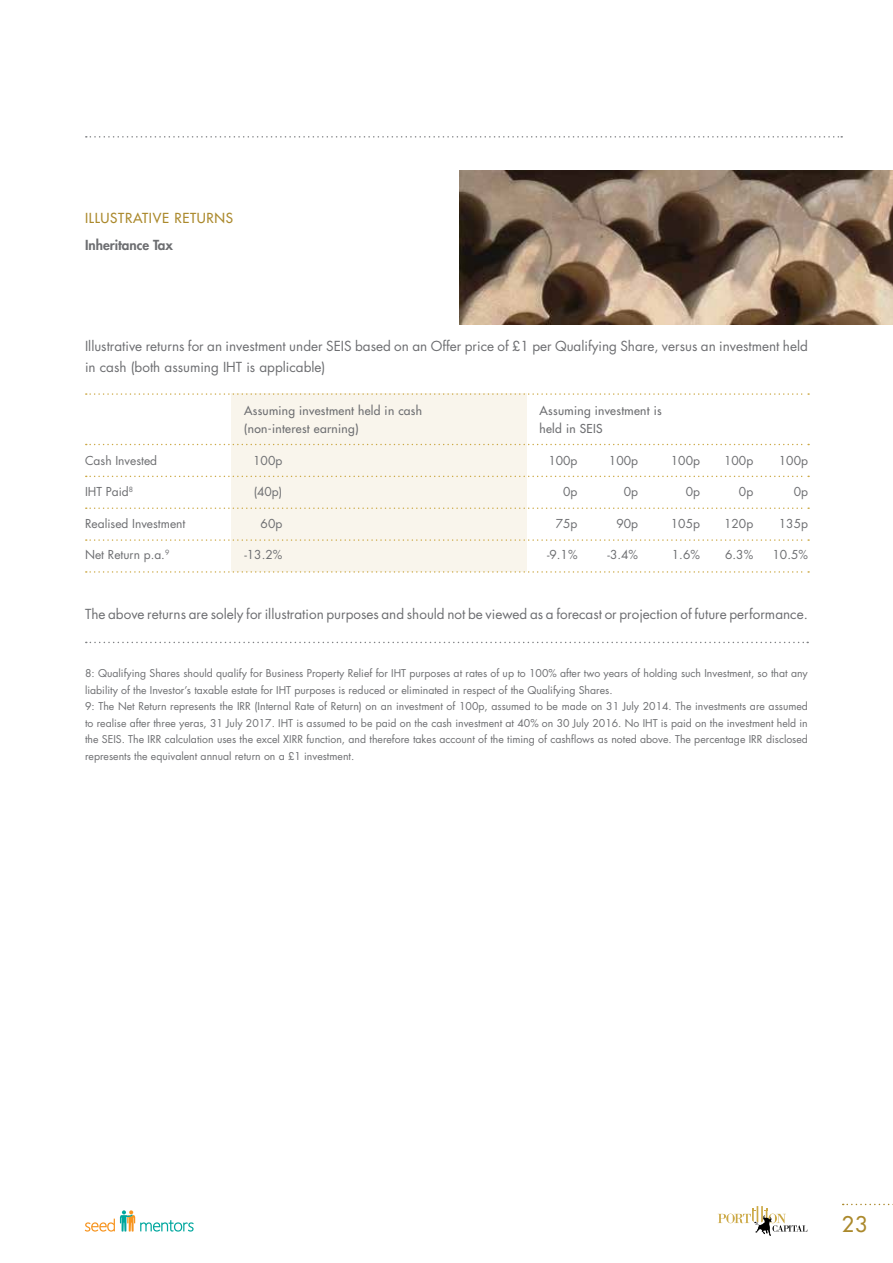
<style>
.page{position:relative;width:893px;height:1263px;background:#fff}
.page>*{position:absolute;margin:0;border:0;box-sizing:border-box;transform-origin:0 0}
.t1{font:21px "Futura";color:#ab892c}
.t2{font:13.5px/21px "Futura";color:#6d6e71}
.t3{font:13.5px "Futura";letter-spacing:.05em;color:#ab892c}
.t4{font:800 13.5px "Futura";color:#6d6e71}
.t5{font:12px "Futura";color:#6d6e71}
.t6{font:12px "Futura";letter-spacing:.025em;color:#6d6e71}
.t7{font:10.5px/16.5px "Futura";color:#6d6e71}
</style>
<div class="page">
<svg style="left:843px;top:1204px;width:50px;height:1px"></svg>
<svg style="left:85px;top:1210px;width:109px;height:22px"></svg>
<svg style="left:718px;top:1206px;width:89px;height:30px"></svg>
<div style="left:232px;top:394px;width:295px;height:178px;background:#f9f5ec"></div>
<svg style="left:86px;top:444px;width:723px;height:1px"></svg>
<svg style="left:86px;top:393px;width:723px;height:2px"></svg>
<svg style="left:86px;top:476px;width:723px;height:1px"></svg>
<svg style="left:86px;top:507px;width:723px;height:2px"></svg>
<svg style="left:86px;top:571px;width:723px;height:2px"></svg>
<svg style="left:86px;top:539px;width:723px;height:2px"></svg>
<svg style="left:86px;top:642px;width:722px;height:1px"></svg>
<svg style="left:86px;top:136px;width:756px;height:2px"></svg>
<img style="left:459px;top:170px;width:434px;height:155px">
<p class="t3" style="left:85px;top:210px;width:150px">ILLUSTRATIVE RETURNS</p>
<p class="t4" style="left:85px;top:236px;width:89px">Inheritance Tax</p>
<p class="t2" style="left:85px;top:335px;width:724px">Illustrative returns for an investment under SEIS based on an Offer price of £1 per Qualifying Share, versus an investment held in cash (both assuming IHT is applicable)</p>
<p class="t6" style="left:244px;top:402px;width:180px">Assuming investment held in cash</p>
<p class="t6" style="left:540px;top:402px;width:124px">Assuming investment is</p>
<p class="t6" style="left:244px;top:421px;width:116px">(non-interest earning)</p>
<p class="t6" style="left:540px;top:421px;width:64px">held in SEIS</p>
<p class="t5" style="left:85px;top:452px;width:74px">Cash Invested</p>
<p class="t5" style="left:253px;top:452px;width:31px">100p</p>
<p class="t5" style="left:548px;top:452px;width:31px">100p</p>
<p class="t5" style="left:609px;top:452px;width:31px">100p</p>
<p class="t5" style="left:671px;top:452px;width:31px">100p</p>
<p class="t5" style="left:724px;top:452px;width:31px">100p</p>
<p class="t5" style="left:779px;top:452px;width:31px">100p</p>
<p class="t5" style="left:85px;top:484px;width:50px">IHT Paid<sup>8</sup></p>
<p class="t5" style="left:254px;top:484px;width:30px">(40p)</p>
<p class="t5" style="left:563px;top:484px;width:16px">0p</p>
<p class="t5" style="left:624px;top:484px;width:16px">0p</p>
<p class="t5" style="left:686px;top:484px;width:16px">0p</p>
<p class="t5" style="left:739px;top:484px;width:16px">0p</p>
<p class="t5" style="left:794px;top:484px;width:16px">0p</p>
<p class="t5" style="left:85px;top:515px;width:102px">Realised Investment</p>
<p class="t5" style="left:261px;top:515px;width:23px">60p</p>
<p class="t5" style="left:556px;top:515px;width:23px">75p</p>
<p class="t5" style="left:616px;top:515px;width:23px">90p</p>
<p class="t5" style="left:671px;top:515px;width:31px">105p</p>
<p class="t5" style="left:724px;top:515px;width:31px">120p</p>
<p class="t5" style="left:779px;top:515px;width:31px">135p</p>
<p class="t5" style="left:85px;top:547px;width:86px">Net Return p.a.<sup>9</sup></p>
<p class="t5" style="left:244px;top:547px;width:39px">-13.2%</p>
<p class="t5" style="left:547px;top:547px;width:32px">-9.1%</p>
<p class="t5" style="left:607px;top:547px;width:32px">-3.4%</p>
<p class="t5" style="left:672px;top:547px;width:30px">1.6%</p>
<p class="t5" style="left:725px;top:547px;width:30px">6.3%</p>
<p class="t5" style="left:772px;top:547px;width:37px">10.5%</p>
<p class="t2" style="left:85px;top:603px;width:724px">The above returns are solely for illustration purposes and should not be viewed as a forecast or projection of future performance.</p>
<p class="t7" style="left:85px;top:665px;width:724px">8: Qualifying Shares should qualify for Business Property Relief for IHT purposes at rates of up to 100% after two years of holding such Investment, so that any liability of the Investor’s taxable estate for IHT purposes is reduced or eliminated in respect of the Qualifying Shares.<br>9: The Net Return represents the IRR (Internal Rate of Return) on an investment of 100p, assumed to be made on 31 July 2014. The investments are assumed to realise after three yeras, 31 July 2017. IHT is assumed to be paid on the cash investment at 40% on 30 July 2016. No IHT is paid on the investment held in the SEIS. The IRR calculation uses the excel XIRR function, and therefore takes account of the timing of cashflows as noted above. The percentage IRR disclosed represents the equivalent annual return on a £1 investment.</p>
<h1 class="t1" style="left:842px;top:1211px;width:27px">23</h1>
</div>
